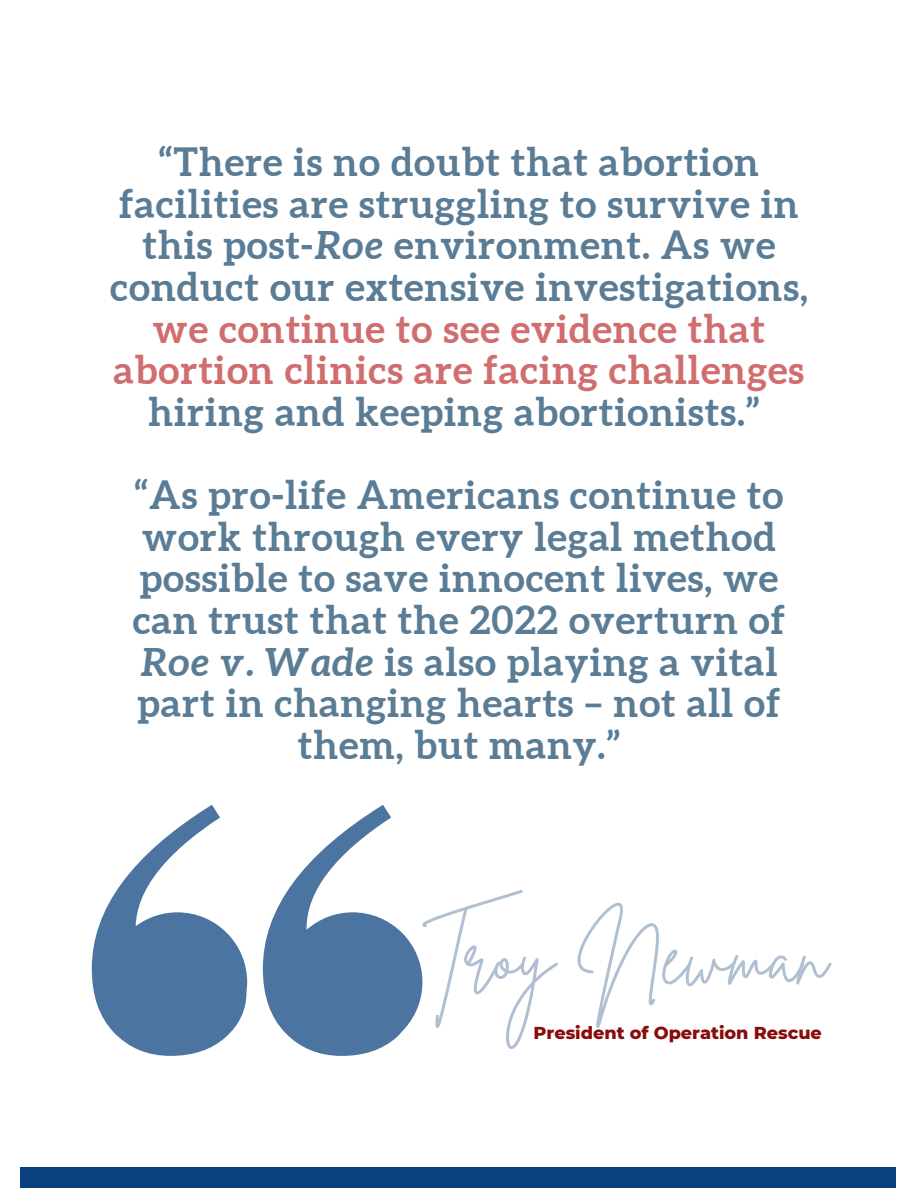
<style>
.page{position:relative;width:918px;height:1188px;background:#fff}
.page>*{position:absolute;margin:0;border:0;box-sizing:border-box;transform-origin:0 0}
.t1{font:77.25px "Brittany Signature";color:#b0c0d2}
.t2{font:700 39px/41.7px "Aleo";letter-spacing:.025em;color:#5a7c95;text-align:center}
.t3{font:800 17.7px "Montserrat";color:#890c0c}
.s1{font-style:italic}
.s2{color:#d06d6f}
</style>
<div class="page">
<div style="left:21px;top:1167px;width:875px;height:21px;background:#0a417e"></div>
<svg style="left:92px;top:805px;width:155px;height:251px"></svg>
<svg style="left:263px;top:805px;width:159px;height:251px"></svg>
<h2 class="t2" style="left:110px;top:141px;width:699px">“There is no doubt that abortion facilities are struggling to survive in this post-<span class="s1">Roe</span> environment. As we conduct our extensive investigations, <span class="s2">we continue to see evidence that abortion clinics are facing challenges </span>hiring and keeping abortionists.”</h2>
<h2 class="t2" style="left:133px;top:474px;width:654px">“As pro-life Americans continue to work through every legal method possible to save innocent lives, we can trust that the 2022 overturn of<br><span class="s1">Roe v. Wade</span> is also playing a vital part in changing hearts – not all of them, but many.”</h2>
<p class="t1" style="left:423px;top:907px;width:406px">Troy Newman</p>
<h1 class="t3" style="left:534px;top:1022px;width:290px">President of Operation Rescue</h1>
</div>
